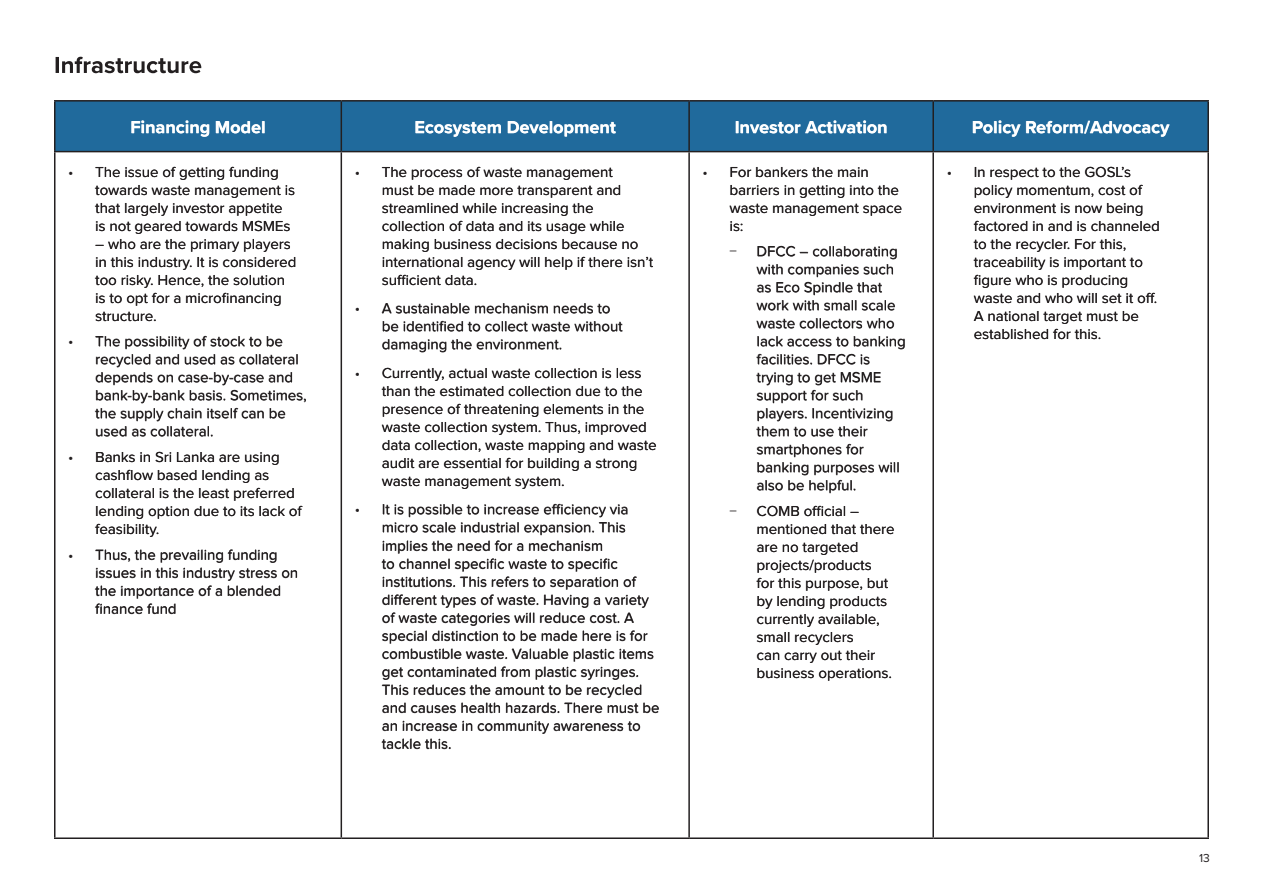
<style>
.page{position:relative;width:1263px;height:893px;background:#fff}
.page>*{position:absolute;margin:0;border:0;box-sizing:border-box;transform-origin:0 0}
.t1{font:700 18px "Proxima Nova";color:#fff}
.t2{font:15px/18px "Proxima Nova";color:#231f20}
.t3{font:12px "Proxima Nova";color:#231f20}
</style>
<div class="page">
<svg style="left:56px;top:57px;width:145px;height:16px"></svg>
<div style="left:56px;top:102px;width:1151px;height:49px;background:#206a9c"></div>
<hr style="left:54px;top:100px;width:287px;height:2px;background:#231f20">
<hr style="left:54px;top:102px;width:2px;height:49px;background:#231f20">
<hr style="left:341px;top:100px;width:348px;height:2px;background:#231f20">
<hr style="left:341px;top:102px;width:1px;height:49px;background:#231f20">
<hr style="left:689px;top:100px;width:244px;height:2px;background:#231f20">
<hr style="left:688px;top:102px;width:2px;height:49px;background:#231f20">
<hr style="left:933px;top:100px;width:276px;height:2px;background:#231f20">
<hr style="left:932px;top:102px;width:2px;height:49px;background:#231f20">
<hr style="left:1207px;top:102px;width:2px;height:49px;background:#231f20">
<hr style="left:54px;top:151px;width:287px;height:1px;background:#231f20">
<hr style="left:54px;top:152px;width:2px;height:685px;background:#231f20">
<hr style="left:341px;top:151px;width:348px;height:1px;background:#231f20">
<hr style="left:341px;top:152px;width:1px;height:685px;background:#231f20">
<hr style="left:689px;top:151px;width:244px;height:1px;background:#231f20">
<hr style="left:688px;top:152px;width:2px;height:685px;background:#231f20">
<hr style="left:933px;top:151px;width:276px;height:1px;background:#231f20">
<hr style="left:932px;top:152px;width:2px;height:685px;background:#231f20">
<hr style="left:1207px;top:152px;width:2px;height:685px;background:#231f20">
<hr style="left:54px;top:837px;width:287px;height:2px;background:#231f20">
<hr style="left:341px;top:837px;width:348px;height:2px;background:#231f20">
<hr style="left:689px;top:837px;width:244px;height:2px;background:#231f20">
<hr style="left:933px;top:837px;width:276px;height:2px;background:#231f20">
<svg style="left:974px;top:311px;width:164px;height:28px"></svg>
<svg style="left:974px;top:239px;width:182px;height:64px"></svg>
<svg style="left:974px;top:167px;width:185px;height:64px"></svg>
<svg style="left:757px;top:542px;width:134px;height:139px"></svg>
<svg style="left:758px;top:524px;width:136px;height:10px"></svg>
<svg style="left:757px;top:506px;width:102px;height:10px"></svg>
<svg style="left:757px;top:444px;width:141px;height:49px"></svg>
<svg style="left:757px;top:372px;width:135px;height:65px"></svg>
<svg style="left:757px;top:336px;width:148px;height:29px"></svg>
<svg style="left:757px;top:318px;width:137px;height:11px"></svg>
<svg style="left:757px;top:246px;width:140px;height:65px"></svg>
<svg style="left:730px;top:204px;width:171px;height:27px"></svg>
<svg style="left:731px;top:185px;width:167px;height:13px"></svg>
<svg style="left:731px;top:167px;width:137px;height:10px"></svg>
<svg style="left:382px;top:721px;width:258px;height:28px"></svg>
<svg style="left:382px;top:504px;width:277px;height:209px"></svg>
<svg style="left:382px;top:477px;width:182px;height:12px"></svg>
<svg style="left:382px;top:404px;width:274px;height:67px"></svg>
<svg style="left:382px;top:368px;width:260px;height:28px"></svg>
<svg style="left:382px;top:339px;width:179px;height:13px"></svg>
<svg style="left:383px;top:321px;width:240px;height:11px"></svg>
<svg style="left:382px;top:303px;width:228px;height:11px"></svg>
<svg style="left:382px;top:167px;width:271px;height:118px"></svg>
<svg style="left:95px;top:549px;width:202px;height:65px"></svg>
<svg style="left:95px;top:452px;width:208px;height:85px"></svg>
<svg style="left:95px;top:336px;width:211px;height:101px"></svg>
<svg style="left:96px;top:312px;width:60px;height:9px"></svg>
<svg style="left:95px;top:167px;width:200px;height:139px"></svg>
<svg style="left:973px;top:121px;width:196px;height:16px"></svg>
<svg style="left:736px;top:121px;width:150px;height:13px"></svg>
<svg style="left:416px;top:121px;width:200px;height:16px"></svg>
<svg style="left:132px;top:121px;width:133px;height:16px"></svg>
<p class="t1" style="left:130px;top:114px;width:137px">Financing Model</p>
<p class="t1" style="left:414px;top:114px;width:203px">Ecosystem Development</p>
<p class="t1" style="left:735px;top:114px;width:154px">Investor Activation</p>
<p class="t1" style="left:972px;top:114px;width:199px">Policy Reform/Advocacy</p>
<p class="t2" style="left:95px;top:163px;width:201px;text-indent:-27px">• The issue of getting funding towards waste management is that largely investor appetite is not geared towards MSMEs</p>
<p class="t2" style="left:95px;top:235px;width:203px">– who are the primary players in this industry. It is considered too risky. Hence, the solution is to opt for a microfinancing structure.</p>
<p class="t2" style="left:95px;top:333px;width:213px;text-indent:-27px">• The possibility of stock to be recycled and used as collateral depends on case-by-case and bank-by-bank basis. Sometimes, the supply chain itself can be used as collateral.</p>
<p class="t2" style="left:95px;top:448px;width:208px;text-indent:-27px">• Banks in Sri Lanka are using cashflow based lending as collateral is the least preferred lending option due to its lack of feasibility.</p>
<p class="t2" style="left:95px;top:546px;width:204px;text-indent:-27px">• Thus, the prevailing funding issues in this industry stress on the importance of a blended finance fund</p>
<p class="t2" style="left:974px;top:163px;width:188px;text-indent:-27px">• In respect to the GOSL’s policy momentum, cost of environment is now being factored in and is channeled to the recycler. For this, traceability is important to figure who is producing waste and who will set it off.<br>A national target must be established for this.</p>
<p class="t2" style="left:382px;top:163px;width:273px;text-indent:-27px">• The process of waste management<br>must be made more transparent and streamlined while increasing the collection of data and its usage while making business decisions because no international agency will help if there isn’t sufficient data.</p>
<p class="t2" style="left:382px;top:300px;width:242px;text-indent:-27px">• A sustainable mechanism needs to be identified to collect waste without damaging the environment.</p>
<p class="t2" style="left:382px;top:364px;width:276px;text-indent:-27px">• Currently, actual waste collection is less than the estimated collection due to the presence of threatening elements in the waste collection system. Thus, improved data collection, waste mapping and waste audit are essential for building a strong waste management system.</p>
<p class="t2" style="left:382px;top:501px;width:279px;text-indent:-27px">• It is possible to increase efficiency via micro scale industrial expansion. This implies the need for a mechanism<br>to channel specific waste to specific institutions. This refers to separation of different types of waste. Having a variety of waste categories will reduce cost. A special distinction to be made here is for combustible waste. Valuable plastic items get contaminated from plastic syringes.<br>This reduces the amount to be recycled and causes health hazards. There must be an increase in community awareness to tackle this.</p>
<p class="t2" style="left:730px;top:163px;width:174px;text-indent:-27px">• For bankers the main barriers in getting into the waste management space is:</p>
<p class="t2" style="left:730px;top:243px;width:9px">−</p>
<p class="t2" style="left:757px;top:243px;width:151px">DFCC – collaborating with companies such as Eco Spindle that work with small scale waste collectors who lack access to banking facilities. DFCC is trying to get MSME support for such players. Incentivizing them to use their smartphones for banking purposes will also be helpful.</p>
<p class="t2" style="left:730px;top:502px;width:9px">−</p>
<p class="t2" style="left:757px;top:502px;width:139px">COMB official – mentioned that there are no targeted projects/products<br>for this purpose, but by lending products currently available, small recyclers<br>can carry out their business operations.</p>
<p class="t3" style="left:1199px;top:851px;width:12px">13</p>
</div>
